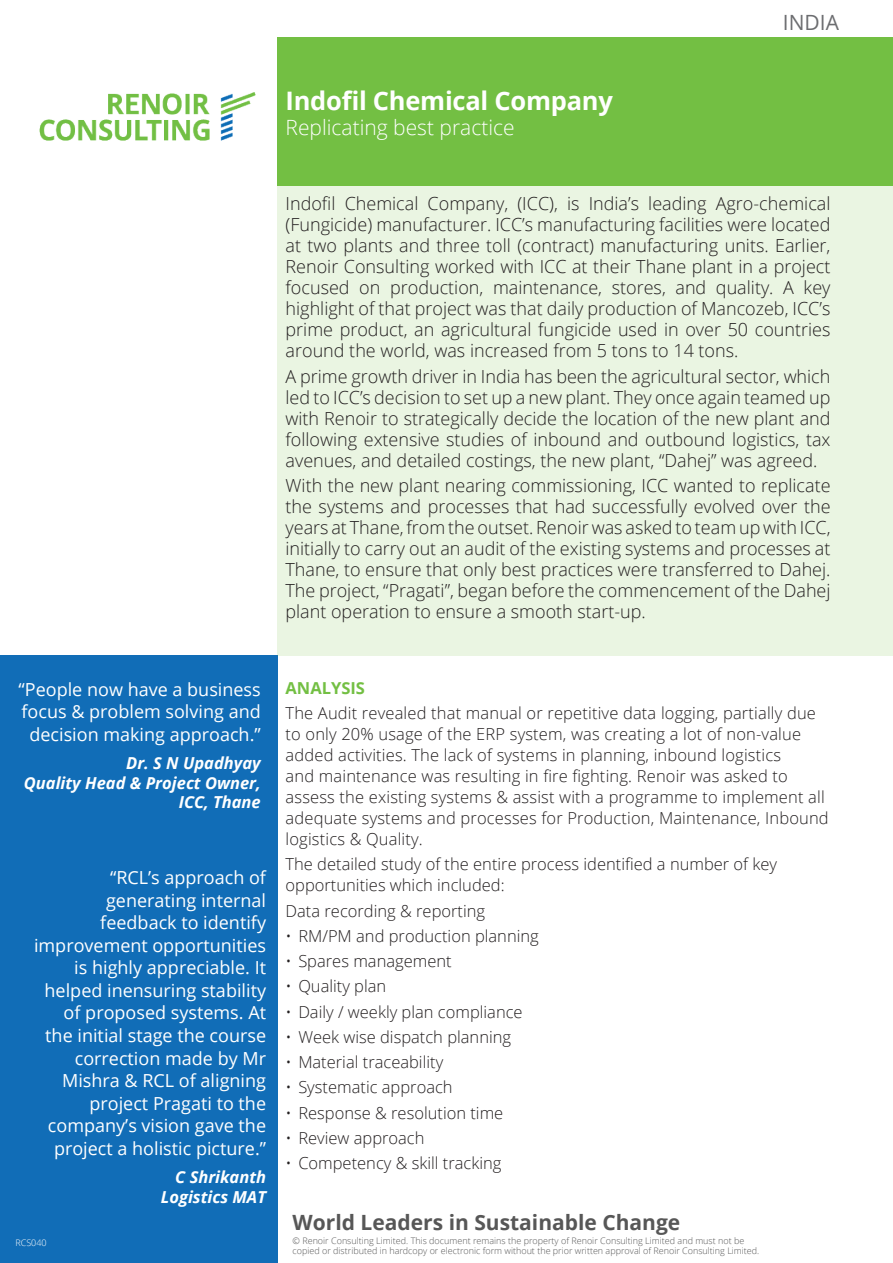
<style>
.page{position:relative;width:893px;height:1263px;background:#fff}
.page>*{position:absolute;margin:0;border:0;box-sizing:border-box;transform-origin:0 0}
.Main_Title{font:700 25.5px "Open Sans";letter-spacing:-.01em;color:#fff}
.t1{font:700 21px "Open Sans";color:#575757}
.Tagline{font:300 21px "Open Sans";color:#fff}
.t2{font:21px "Open Sans";color:#6c6d70}
.Main_Para{font:300 18px/21px "Open Sans";color:#231f20;text-align:justify}
.Testimonial{font:18px/22.5px "Open Sans";color:#fff;text-align:right}
.General_Para{font:300 16.5px/21px "Open Sans";letter-spacing:.01em;color:#231f20}
.Testimonial_name_des{font:italic 700 16.5px/19.8px "Open Sans";color:#fff;text-align:right}
.Section_Titles{font:700 16.5px "Open Sans";color:#73bf43}
.t3{font:300 9px/10.5px "Open Sans";color:#575757}
.t4{font:300 9px "Open Sans";color:#fff}
</style>
<div class="page">
<div style="left:277px;top:37px;width:615px;height:149px;background:#73bf43"></div>
<div style="left:0;top:656px;width:277px;height:607px;background:#116db7"></div>
<img style="left:39px;top:93px;width:216px;height:47px">
<div style="left:277px;top:186px;width:615px;height:470px;background:#eaf5e2"></div>
<p class="t2" style="left:783px;top:8px;width:58px">INDIA</p>
<p class="Main_Title" style="left:286px;top:83px;width:329px">Indofil Chemical Company</p>
<p class="Tagline" style="left:286px;top:113px;width:231px">Replicating best practice</p>
<p class="Main_Para" style="left:286px;top:193px;width:546px">Indofil Chemical Company, (ICC), is India’s leading Agro-chemical (Fungicide) manufacturer. ICC’s manufacturing facilities were located at two plants and three toll (contract) manufacturing units. Earlier, Renoir Consulting worked with ICC at their Thane plant in a project focused on production, maintenance, stores, and quality. A key highlight of that project was that daily production of Mancozeb, ICC’s prime product, an agricultural fungicide used in over 50 countries around the world, was increased from 5 tons to 14 tons.</p>
<p class="Main_Para" style="left:286px;top:365px;width:546px">A prime growth driver in India has been the agricultural sector, which led to ICC’s decision to set up a new plant. They once again teamed up with Renoir to strategically decide the location of the new plant and following extensive studies of inbound and outbound logistics, tax avenues, and detailed costings, the new plant, “Dahej” was agreed.</p>
<p class="Main_Para" style="left:286px;top:474px;width:546px">With the new plant nearing commissioning, ICC wanted to replicate the systems and processes that had successfully evolved over the years at Thane, from the outset. Renoir was asked to team up with ICC, initially to carry out an audit of the existing systems and processes at Thane, to ensure that only best practices were transferred to Dahej.<br>The project, “Pragati”, began before the commencement of the Dahej plant operation to ensure a smooth start-up.</p>
<p class="Testimonial" style="left:19px;top:677px;width:244px;text-align:center">“People now have a business focus &amp; problem solving and decision making approach.”</p>
<p class="Testimonial_name_des" style="left:24px;top:752px;width:238px">Dr. S N Upadhyay<br>Quality Head &amp; Project Owner,<br>ICC, Thane</p>
<p class="Testimonial" style="left:34px;top:866px;width:234px">“RCL’s approach of generating internal feedback to identify improvement opportunities is highly appreciable. It helped inensuring stability of proposed systems. At the initial stage the course correction made by Mr<br>Mishra &amp; RCL of aligning project Pragati to the company’s vision gave the project a holistic picture.”</p>
<p class="Testimonial_name_des" style="left:161px;top:1166px;width:107px">C Shrikanth<br>Logistics MAT</p>
<p class="t4" style="left:15px;top:1237px;width:33px">RCS040</p>
<p class="Section_Titles" style="left:286px;top:676px;width:81px">ANALYSIS</p>
<p class="General_Para" style="left:286px;top:702px;width:545px">The Audit revealed that manual or repetitive data logging, partially due to only 20% usage of the ERP system, was creating a lot of non-value added activities. The lack of systems in planning, inbound logistics<br>and maintenance was resulting in fire fighting. Renoir was asked to assess the existing systems &amp; assist with a programme to implement all adequate systems and processes for Production, Maintenance, Inbound logistics &amp; Quality.</p>
<p class="General_Para" style="left:286px;top:853px;width:493px">The detailed study of the entire process identified a number of key opportunities which included:</p>
<p class="General_Para" style="left:286px;top:899px;width:201px">Data recording &amp; reporting</p>
<p class="General_Para" style="left:286px;top:925px;width:255px">• RM/PM and production planning</p>
<p class="General_Para" style="left:286px;top:950px;width:168px">• Spares management</p>
<p class="General_Para" style="left:286px;top:975px;width:102px">• Quality plan</p>
<p class="General_Para" style="left:286px;top:1000px;width:239px">• Daily / weekly plan compliance</p>
<p class="General_Para" style="left:286px;top:1026px;width:227px">• Week wise dispatch planning</p>
<p class="General_Para" style="left:286px;top:1051px;width:159px">• Material traceability</p>
<p class="General_Para" style="left:286px;top:1076px;width:169px">• Systematic approach</p>
<p class="General_Para" style="left:286px;top:1101px;width:219px">• Response &amp; resolution time</p>
<p class="General_Para" style="left:286px;top:1127px;width:140px">• Review approach</p>
<p class="General_Para" style="left:286px;top:1152px;width:217px">• Competency &amp; skill tracking</p>
<p class="t1" style="left:293px;top:1208px;width:389px">World Leaders in Sustainable Change</p>
<p class="t3" style="left:293px;top:1235px;width:468px">© Renoir Consulting Limited. This document remains the property of Renoir Consulting Limited and must not be copied or distributed in hardcopy or electronic form without the prior written approval of Renoir Consulting Limited.</p>
</div>
